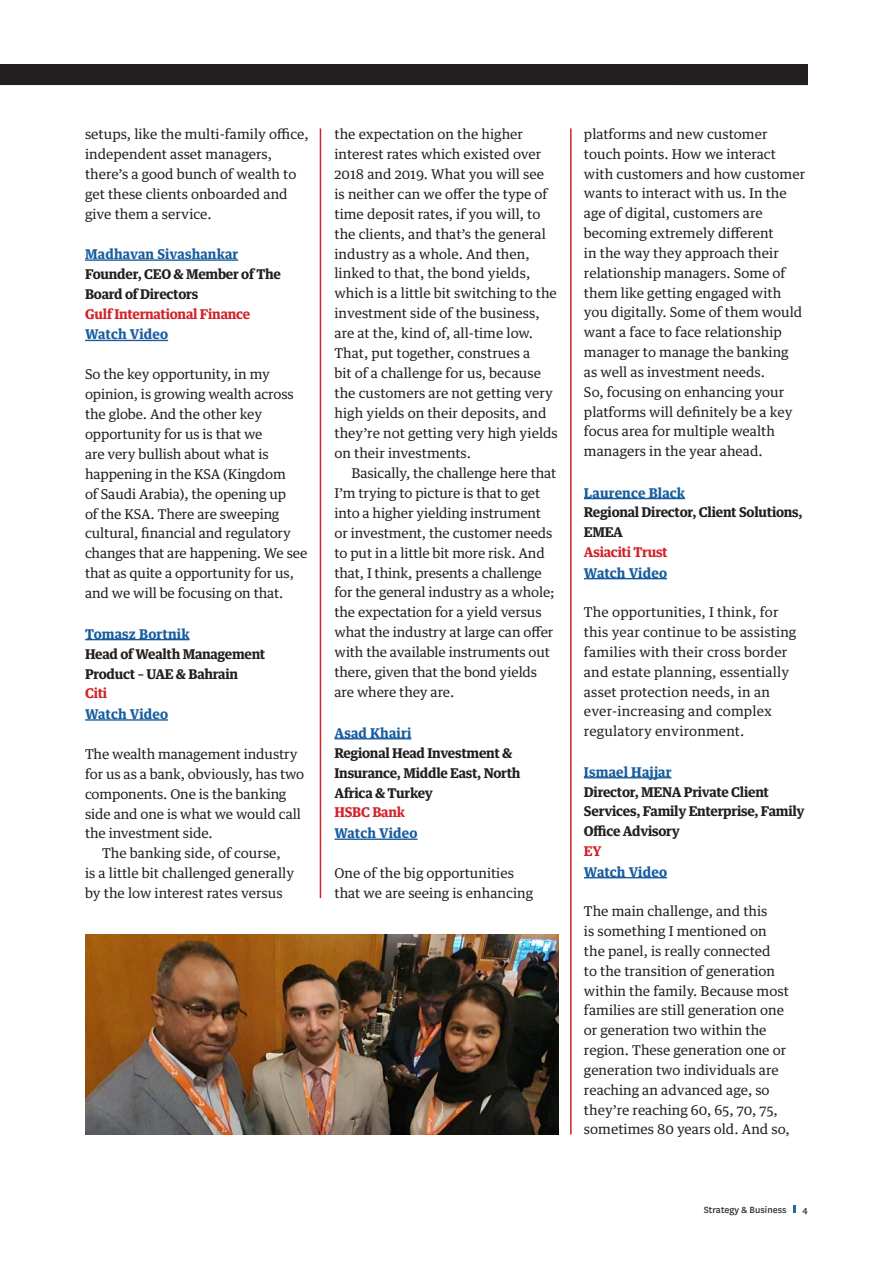
<style>
.page{position:relative;width:893px;height:1263px;background:#fff}
.page>*{position:absolute;margin:0;border:0;box-sizing:border-box;transform-origin:0 0}
.t1{font:13.5px/20px "Guardian Text Egyp";color:#231f20}
.t2{font:700 13.5px/20px "Guardian Text Egyp";letter-spacing:-.02em;color:#231f20}
.t3{font:700 13.5px "Guardian Text Egyp";letter-spacing:.01em;color:#175d9e}
.t4{font:700 13.5px "Guardian Text Egyp";letter-spacing:-.02em;color:#d1232a}
.t5{font:10.5px "National";color:#231f20}
</style>
<div class="page">
<hr style="left:570px;top:128px;width:2px;height:1006px;background:#d1232a">
<hr style="left:320px;top:128px;width:1px;height:770px;background:#d1232a">
<hr style="left:334px;top:738px;width:77px;height:1px;background:#175d9e">
<hr style="left:334px;top:838px;width:84px;height:2px;background:#175d9e">
<hr style="left:584px;top:498px;width:101px;height:1px;background:#175d9e">
<hr style="left:584px;top:578px;width:83px;height:1px;background:#175d9e">
<hr style="left:584px;top:777px;width:88px;height:1px;background:#175d9e">
<hr style="left:584px;top:877px;width:83px;height:1px;background:#175d9e">
<img style="left:85px;top:934px;width:473px;height:200px">
<hr style="left:85px;top:259px;width:153px;height:2px;background:#175d9e">
<hr style="left:85px;top:340px;width:83px;height:1px;background:#175d9e">
<hr style="left:85px;top:639px;width:105px;height:1px;background:#175d9e">
<hr style="left:85px;top:719px;width:83px;height:2px;background:#175d9e">
<svg style="left:793px;top:1205px;width:3px;height:8px"></svg>
<div style="left:0;top:65px;width:808px;height:20px;background:#231f20"></div>
<p class="t1" style="left:85px;top:123px;width:225px">setups, like the multi-family office, independent asset managers, there’s a good bunch of wealth to get these clients onboarded and give them a service.</p>
<p class="t3" style="left:85px;top:243px;width:155px">Madhavan Sivashankar</p>
<p class="t2" style="left:85px;top:263px;width:197px">Founder, CEO &amp; Member of The<br>Board of Directors</p>
<p class="t4" style="left:85px;top:303px;width:167px">Gulf International Finance</p>
<p class="t3" style="left:85px;top:323px;width:85px">Watch Video</p>
<p class="t1" style="left:85px;top:363px;width:224px">So the key opportunity, in my opinion, is growing wealth across the globe. And the other key opportunity for us is that we<br>are very bullish about what is happening in the KSA (Kingdom<br>of Saudi Arabia), the opening up<br>of the KSA. There are sweeping cultural, financial and regulatory changes that are happening. We see that as quite a opportunity for us, and we will be focusing on that.</p>
<p class="t3" style="left:85px;top:623px;width:106px">Tomasz Bortnik</p>
<p class="t2" style="left:85px;top:642px;width:182px">Head of Wealth Management<br>Product – UAE &amp; Bahrain</p>
<p class="t4" style="left:85px;top:682px;width:24px">Citi</p>
<p class="t3" style="left:85px;top:703px;width:85px">Watch Video</p>
<p class="t1" style="left:85px;top:743px;width:221px">The wealth management industry for us as a bank, obviously, has two components. One is the banking side and one is what we would call the investment side.</p>
<p class="t1" style="left:85px;top:842px;width:211px;text-indent:17px">The banking side, of course, is a little bit challenged generally by the low interest rates versus</p>
<p class="t1" style="left:334px;top:123px;width:225px">the expectation on the higher interest rates which existed over<br>2018 and 2019. What you will see is neither can we offer the type of time deposit rates, if you will, to the clients, and that’s the general industry as a whole. And then, linked to that, the bond yields, which is a little bit switching to the investment side of the business, are at the, kind of, all-time low.<br>That, put together, construes a<br>bit of a challenge for us, because the customers are not getting very high yields on their deposits, and they’re not getting very high yields on their investments.</p>
<p class="t1" style="left:334px;top:462px;width:223px;text-indent:17px">Basically, the challenge here that I’m trying to picture is that to get into a higher yielding instrument or investment, the customer needs to put in a little bit more risk. And that, I think, presents a challenge for the general industry as a whole; the expectation for a yield versus what the industry at large can offer with the available instruments out there, given that the bond yields are where they are.</p>
<p class="t3" style="left:334px;top:722px;width:78px">Asad Khairi</p>
<p class="t2" style="left:334px;top:741px;width:188px">Regional Head Investment &amp;<br>Insurance, Middle East, North<br>Africa &amp; Turkey</p>
<p class="t4" style="left:334px;top:801px;width:72px">HSBC Bank</p>
<p class="t3" style="left:334px;top:822px;width:85px">Watch Video</p>
<p class="t1" style="left:334px;top:862px;width:200px">One of the big opportunities that we are seeing is enhancing</p>
<p class="t1" style="left:584px;top:123px;width:223px">platforms and new customer touch points. How we interact with customers and how customer wants to interact with us. In the age of digital, customers are becoming extremely different<br>in the way they approach their relationship managers. Some of them like getting engaged with you digitally. Some of them would want a face to face relationship manager to manage the banking as well as investment needs.<br>So, focusing on enhancing your platforms will definitely be a key focus area for multiple wealth managers in the year ahead.</p>
<p class="t3" style="left:584px;top:481px;width:103px">Laurence Black</p>
<p class="t2" style="left:584px;top:501px;width:220px">Regional Director, Client Solutions,<br>EMEA</p>
<p class="t4" style="left:584px;top:541px;width:85px">Asiaciti Trust</p>
<p class="t3" style="left:584px;top:561px;width:85px">Watch Video</p>
<p class="t1" style="left:584px;top:601px;width:214px">The opportunities, I think, for this year continue to be assisting families with their cross border and estate planning, essentially asset protection needs, in an ever-increasing and complex regulatory environment.</p>
<p class="t3" style="left:584px;top:761px;width:89px">Ismael Hajjar</p>
<p class="t2" style="left:584px;top:780px;width:222px">Director, MENA Private Client<br>Services, Family Enterprise, Family<br>Office Advisory</p>
<p class="t4" style="left:584px;top:840px;width:19px">EY</p>
<p class="t3" style="left:584px;top:860px;width:85px">Watch Video</p>
<p class="t1" style="left:584px;top:900px;width:207px">The main challenge, and this<br>is something I mentioned on the panel, is really connected<br>to the transition of generation within the family. Because most families are still generation one or generation two within the region. These generation one or generation two individuals are reaching an advanced age, so they’re reaching 60, 65, 70, 75, sometimes 80 years old. And so,</p>
<p class="t5" style="left:704px;top:1202px;width:84px">Strategy &amp; Business</p>
<p class="t5" style="left:802px;top:1202px;width:7px">4</p>
</div>
